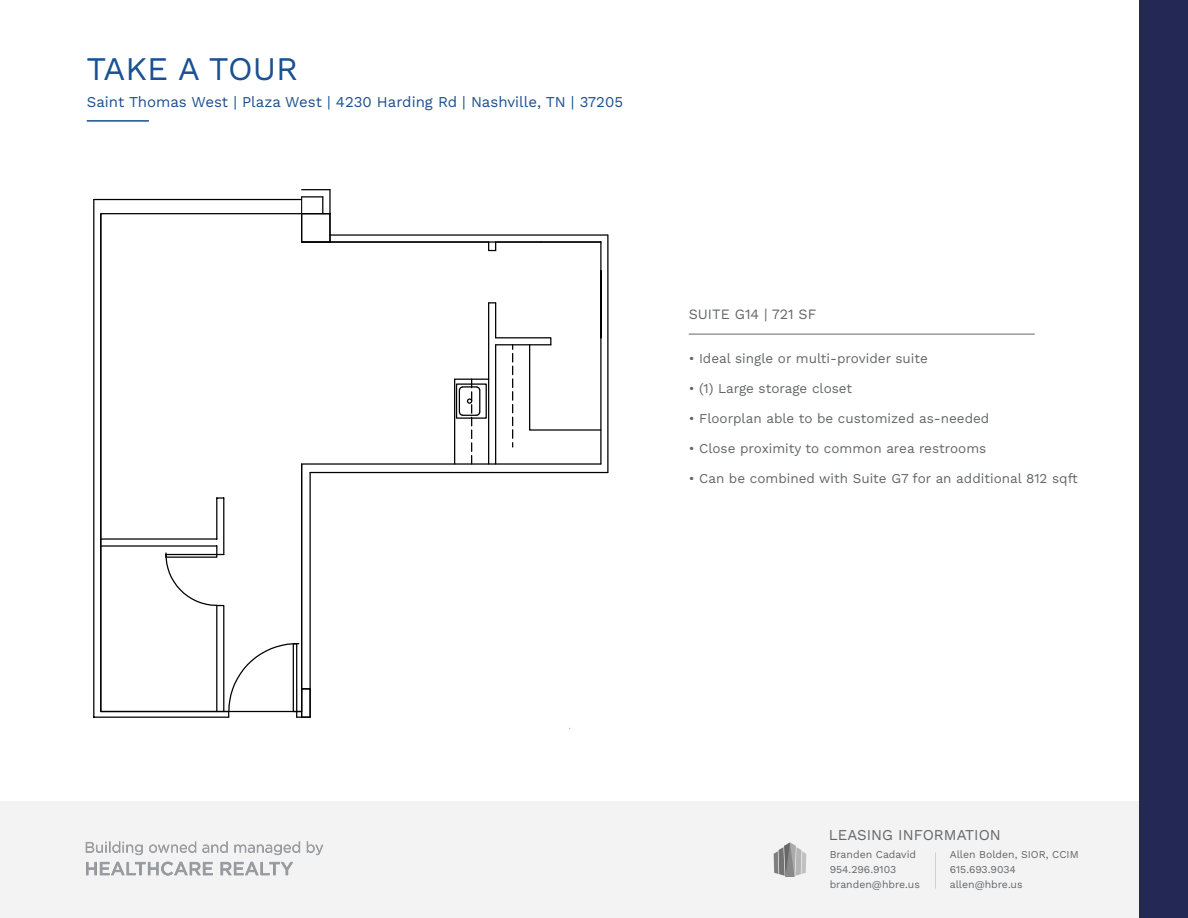
<style>
.page{position:relative;width:1188px;height:918px;background:#fff}
.page>*{position:absolute;margin:0;border:0;box-sizing:border-box;transform-origin:0 0}
.t1{font:33px "Work Sans";color:#1b5091}
.t2{font:15px "Work Sans";color:#1b5091}
.t3{font:15px "Work Sans";color:#646667}
.t4{font:14.25px "Work Sans";color:#646667}
.t5{font:13.5px "Work Sans";color:#646667}
.t6{font:10.5px/15px "Work Sans";color:#646667}
</style>
<div class="page">
<div style="left:0;top:801px;width:1188px;height:117px;background:#f3f3f4"></div>
<svg style="left:774px;top:842px;width:32px;height:35px"></svg>
<div style="left:1139px;top:0;width:49px;height:918px;background:#232954"></div>
<hr style="left:87px;top:120px;width:62px;height:2px;background:#1b5091">
<hr style="left:689px;top:334px;width:346px;height:1px;background:#646667">
<svg style="left:100px;top:213px;width:502px;height:500px"></svg>
<hr style="left:302px;top:196px;width:21px;height:2px;background:#010101">
<div style="left:301px;top:213px;width:30px;height:30px;border:1px solid #010101"></div>
<hr style="left:310px;top:472px;width:298px;height:1px;background:#010101">
<hr style="left:94px;top:717px;width:135px;height:1px;background:#010101">
<hr style="left:101px;top:711px;width:128px;height:1px;background:#010101">
<hr style="left:310px;top:473px;width:1px;height:216px;background:#010101">
<hr style="left:301px;top:464px;width:1px;height:225px;background:#010101">
<hr style="left:93px;top:200px;width:1px;height:517px;background:#010101">
<hr style="left:100px;top:214px;width:1px;height:498px;background:#010101">
<hr style="left:329px;top:190px;width:2px;height:52px;background:#010101">
<hr style="left:302px;top:241px;width:28px;height:2px;background:#010101">
<hr style="left:495px;top:303px;width:1px;height:35px;background:#010101">
<hr style="left:495px;top:345px;width:1px;height:119px;background:#010101">
<hr style="left:488px;top:303px;width:1px;height:161px;background:#010101">
<hr style="left:455px;top:379px;width:34px;height:1px;background:#010101">
<hr style="left:454px;top:379px;width:1px;height:85px;background:#010101">
<div style="left:456px;top:383px;width:31px;height:36px;border:1px solid #010101"></div>
<svg style="left:458px;top:379px;width:23px;height:85px"></svg>
<svg style="left:494px;top:337px;width:106px;height:110px"></svg>
<hr style="left:496px;top:344px;width:55px;height:1px;background:#010101">
<svg style="left:302px;top:189px;width:28px;height:1px"></svg>
<svg style="left:217px;top:497px;width:7px;height:2px"></svg>
<hr style="left:101px;top:538px;width:116px;height:2px;background:#010101">
<hr style="left:101px;top:545px;width:116px;height:2px;background:#010101">
<hr style="left:216px;top:498px;width:1px;height:41px;background:#010101">
<hr style="left:223px;top:498px;width:1px;height:57px;background:#010101">
<svg style="left:165px;top:546px;width:145px;height:172px"></svg>
<div style="left:301px;top:688px;width:10px;height:30px;border:1px solid #010101"></div>
<hr style="left:607px;top:235px;width:2px;height:238px;background:#010101">
<hr style="left:600px;top:271px;width:2px;height:193px;background:#010101">
<hr style="left:496px;top:241px;width:45px;height:2px;background:#010101">
<hr style="left:330px;top:241px;width:159px;height:2px;background:#010101">
<svg style="left:487px;top:241px;width:10px;height:11px"></svg>
<hr style="left:541px;top:241px;width:60px;height:2px;background:#010101">
<hr style="left:330px;top:234px;width:278px;height:2px;background:#010101">
<hr style="left:600px;top:242px;width:2px;height:29px;background:#010101">
<hr style="left:94px;top:199px;width:208px;height:1px;background:#010101">
<svg style="left:301px;top:197px;width:29px;height:17px"></svg>
<img style="left:85px;top:841px;width:238px;height:35px">
<h1 class="t1" style="left:87px;top:43px;width:213px">TAKE A TOUR</h1>
<p class="t2" style="left:87px;top:91px;width:538px">Saint Thomas West | Plaza West | 4230 Harding Rd | Nashville, TN | 37205</p>
<p class="t4" style="left:689px;top:303px;width:129px">SUITE G14 | 721 SF</p>
<p class="t5" style="left:689px;top:349px;width:241px">• Ideal single or multi-provider suite</p>
<p class="t5" style="left:689px;top:379px;width:165px">• (1) Large storage closet</p>
<p class="t5" style="left:689px;top:409px;width:302px">• Floorplan able to be customized as-needed</p>
<p class="t5" style="left:689px;top:439px;width:299px">• Close proximity to common area restrooms</p>
<p class="t5" style="left:689px;top:469px;width:391px">• Can be combined with Suite G7 for an additional 812 sqft</p>
<p class="t3" style="left:829px;top:824px;width:174px">LEASING INFORMATION</p>
<p class="t6" style="left:830px;top:847px;width:92px">Branden Cadavid<br>954.296.9103 branden@hbre.us</p>
<p class="t6" style="left:950px;top:847px;width:130px">Allen Bolden, SIOR, CCIM<br>615.693.9034 allen@hbre.us</p>
</div>
